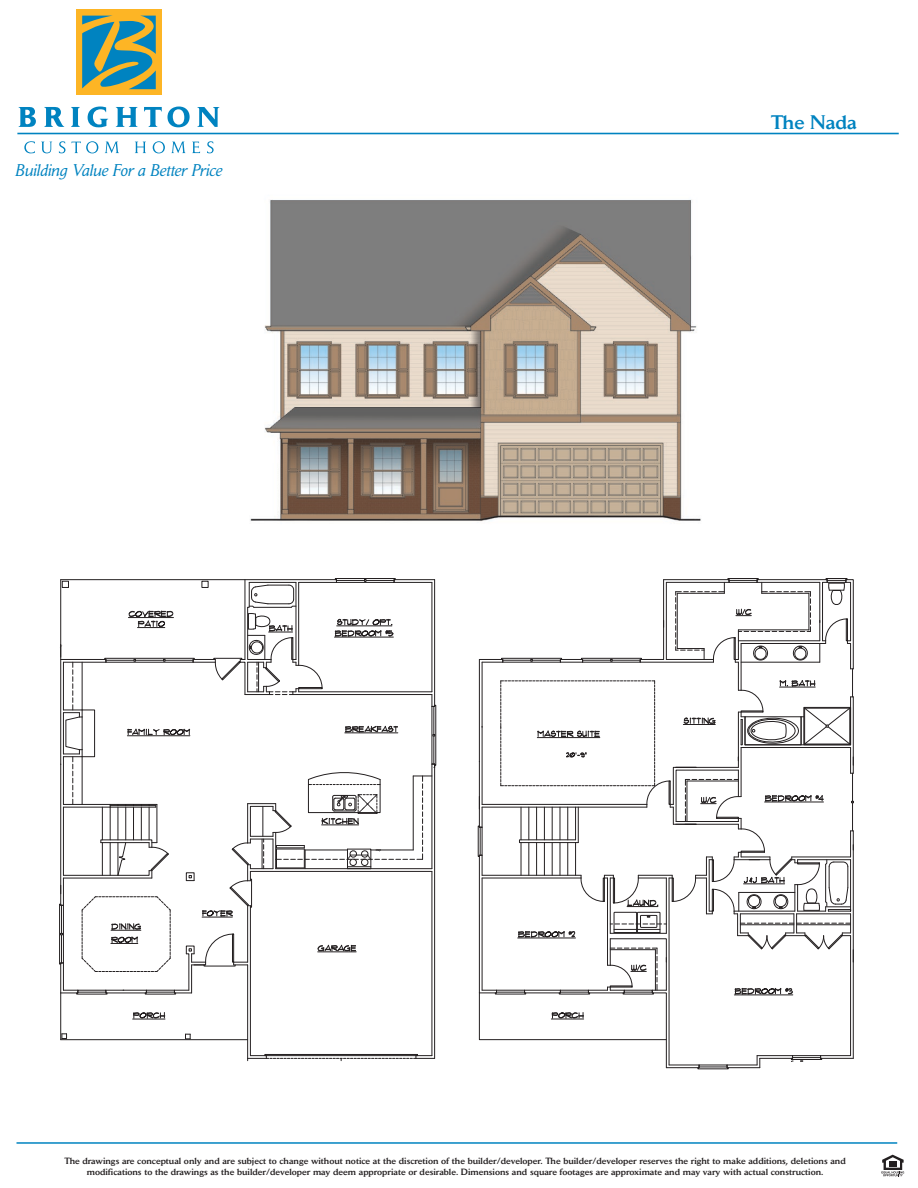
<style>
.page{position:relative;width:918px;height:1188px;background:#fff}
.page>*{position:absolute;margin:0;border:0;box-sizing:border-box;transform-origin:0 0}
.t1{font:500 19.5px "Daily News";color:#0083c0}
.t2{font:italic 16.8px "Daily News";color:#0083c0}
.t3{font:500 9px/10.8px "Daily News";color:#231f20;text-align:center}
</style>
<div class="page">
<svg style="left:881px;top:1155px;width:23px;height:21px"></svg>
<hr style="left:17px;top:1142px;width:880px;height:2px;background:#0083c0">
<div style="left:76px;top:10px;width:86px;height:85px;background:#fdb525"></div>
<svg style="left:82px;top:16px;width:74px;height:73px"></svg>
<svg style="left:19px;top:107px;width:17px;height:20px"></svg>
<svg style="left:44px;top:107px;width:20px;height:20px"></svg>
<svg style="left:71px;top:107px;width:9px;height:20px"></svg>
<svg style="left:88px;top:107px;width:20px;height:20px"></svg>
<svg style="left:116px;top:107px;width:21px;height:20px"></svg>
<svg style="left:144px;top:107px;width:46px;height:20px"></svg>
<svg style="left:197px;top:107px;width:22px;height:20px"></svg>
<svg style="left:24px;top:141px;width:11px;height:12px"></svg>
<svg style="left:41px;top:142px;width:11px;height:11px"></svg>
<svg style="left:59px;top:141px;width:6px;height:12px"></svg>
<svg style="left:72px;top:141px;width:26px;height:12px"></svg>
<svg style="left:105px;top:142px;width:14px;height:11px"></svg>
<svg style="left:135px;top:142px;width:11px;height:11px"></svg>
<svg style="left:153px;top:141px;width:12px;height:12px"></svg>
<svg style="left:171px;top:142px;width:15px;height:11px"></svg>
<svg style="left:192px;top:142px;width:8px;height:11px"></svg>
<svg style="left:207px;top:141px;width:7px;height:12px"></svg>
<hr style="left:17px;top:133px;width:882px;height:1px;background:#0083c0">
<img style="left:250px;top:199px;width:451px;height:323px">
<svg style="left:133px;top:1012px;width:32px;height:7px"></svg>
<hr style="left:133px;top:1019px;width:32px;height:1px;background:#231f20">
<hr style="left:434px;top:764px;width:1px;height:294px;background:#231f20">
<hr style="left:432px;top:871px;width:1px;height:185px;background:#231f20">
<hr style="left:247px;top:965px;width:1px;height:93px;background:#231f20">
<hr style="left:60px;top:993px;width:1px;height:47px;background:#231f20">
<hr style="left:61px;top:1039px;width:187px;height:1px;background:#231f20">
<svg style="left:62px;top:1034px;width:5px;height:5px"></svg>
<hr style="left:250px;top:906px;width:1px;height:150px;background:#231f20">
<svg style="left:247px;top:1054px;width:188px;height:7px"></svg>
<svg style="left:185px;top:1034px;width:6px;height:5px"></svg>
<svg style="left:59px;top:578px;width:377px;height:417px"></svg>
<svg style="left:478px;top:578px;width:376px;height:491px"></svg>
<h2 class="t2" style="left:15px;top:160px;width:208px">Building Value For a Better Price</h2>
<p class="t1" style="left:771px;top:110px;width:87px">The Nada</p>
<p class="t3" style="left:64px;top:1156px;width:783px">The drawings are conceptual only and are subject to change without notice at the discretion of the builder/developer. The builder/developer reserves the right to make additions, deletions and modifications to the drawings as the builder/developer may deem appropriate or desirable. Dimensions and square footages are approximate and may vary with actual construction.</p>
</div>
